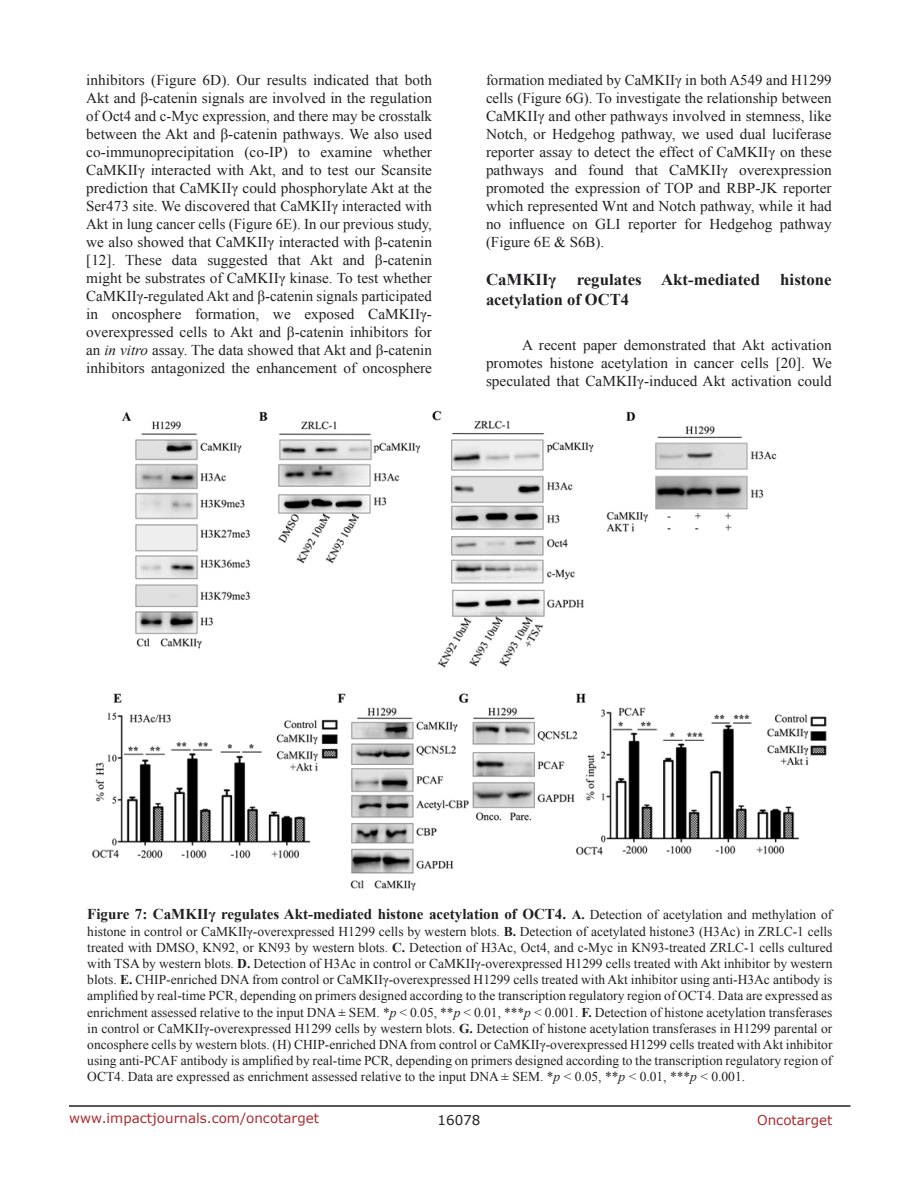
<style>
.page{position:relative;width:918px;height:1188px;background:#fff}
.page>*{position:absolute;margin:0;border:0;box-sizing:border-box;transform-origin:0 0}
.SubHeading{font:700 16.5px/19.8px "Times New Roman";color:#221f22}
.BodyText{font:15px/18px "Times New Roman";color:#221f22;text-align:justify}
.FigureText{font:700 15px "Times New Roman";color:#221f22}
.FigureText-2{font:13.5px/16.2px "Times New Roman";color:#221f22;text-align:justify}
.t1{font:13.5px "Verdana";color:#ac2b31}
.t2{font:13.5px "Verdana";color:#221f22}
.s1{font-style:italic}
.s2{font-size:13.5px}
.s3{font-weight:400;font-size:13.5px}
.s4{font-weight:700}
</style>
<div class="page">
<hr style="left:69px;top:1105px;width:781px;height:2px;background:#231f20">
<img style="left:91px;top:410px;width:736px;height:481px">
<p class="BodyText" style="left:86px;top:71px;width:347px">inhibitors (Figure 6D). Our results indicated that both Akt and β-catenin signals are involved in the regulation of Oct4 and c-Myc expression, and there may be crosstalk between the Akt and β-catenin pathways. We also used co-immunoprecipitation (co-IP) to examine whether CaMKIIγ interacted with Akt, and to test our Scansite prediction that CaMKIIγ could phosphorylate Akt at the Ser473 site. We discovered that CaMKIIγ interacted with Akt in lung cancer cells (Figure 6E). In our previous study, we also showed that CaMKIIγ interacted with β-catenin [12]. These data suggested that Akt and β-catenin might be substrates of CaMKIIγ kinase. To test whether CaMKIIγ-regulated Akt and β-catenin signals participated in oncosphere formation, we exposed CaMKIIγ&shy;overexpressed cells to Akt and β-catenin inhibitors for an <span class="s1">in vitro</span> assay. The data showed that Akt and β-catenin inhibitors antagonized the enhancement of oncosphere</p>
<p class="BodyText" style="left:486px;top:71px;width:347px">formation mediated by CaMKIIγ in both A549 and H1299 cells (Figure 6G). To investigate the relationship between CaMKIIγ and other pathways involved in stemness, like Notch, or Hedgehog pathway, we used dual luciferase reporter assay to detect the effect of CaMKIIγ on these pathways and found that CaMKIIγ overexpression promoted the expression of TOP and RBP-JK reporter which represented Wnt and Notch pathway, while it had no influence on GLI reporter for Hedgehog pathway (Figure 6E &amp; S6B).</p>
<p class="SubHeading" style="left:486px;top:269px;width:347px">CaMKIIγ regulates Akt-mediated histone acetylation of OCT4</p>
<p class="BodyText" style="left:486px;top:336px;width:347px;text-indent:36px">A recent paper demonstrated that Akt activation promotes histone acetylation in cancer cells [20]. We speculated that CaMKIIγ-induced Akt activation could</p>
<p class="FigureText" style="left:87px;top:904px;width:747px">Figure 7: CaMKIIγ regulates Akt-mediated histone acetylation of OCT4. <span class="s2">A.</span> <span class="s3">Detection of acetylation and methylation of</span></p>
<p class="FigureText-2" style="left:87px;top:923px;width:747px">histone in control or CaMKIIγ-overexpressed H1299 cells by western blots. <span class="s4">B.</span> Detection of acetylated histone3 (H3Ac) in ZRLC-1 cells treated with DMSO, KN92, or KN93 by western blots. <span class="s4">C.</span> Detection of H3Ac, Oct4, and c-Myc in KN93-treated ZRLC-1 cells cultured with TSA by western blots. <span class="s4">D.</span> Detection of H3Ac in control or CaMKIIγ-overexpressed H1299 cells treated with Akt inhibitor by western blots. <span class="s4">E.</span> CHIP-enriched DNA from control or CaMKIIγ-overexpressed H1299 cells treated with Akt inhibitor using anti-H3Ac antibody is amplified by real-time PCR, depending on primers designed according to the transcription regulatory region of OCT4. Data are expressed as enrichment assessed relative to the input DNA ± SEM. *<span class="s1">p</span> &lt; 0.05, **<span class="s1">p</span> &lt; 0.01, ***<span class="s1">p</span> &lt; 0.001. <span class="s4">F.</span> Detection of histone acetylation transferases in control or CaMKIIγ-overexpressed H1299 cells by western blots. <span class="s4">G.</span> Detection of histone acetylation transferases in H1299 parental or oncosphere cells by western blots. (H) CHIP-enriched DNA from control or CaMKIIγ-overexpressed H1299 cells treated with Akt inhibitor using anti-PCAF antibody is amplified by real-time PCR, depending on primers designed according to the transcription regulatory region of OCT4. Data are expressed as enrichment assessed relative to the input DNA ± SEM. *<span class="s1">p</span> &lt; 0.05, **<span class="s1">p</span> &lt; 0.01, ***<span class="s1">p</span> &lt; 0.001.</p>
<p class="t1" style="left:69px;top:1109px;width:252px">www.impactjournals.com/oncotarget</p>
<p class="t2" style="left:438px;top:1111px;width:44px">16078</p>
<p class="t1" style="left:757px;top:1111px;width:77px">Oncotarget</p>
</div>
